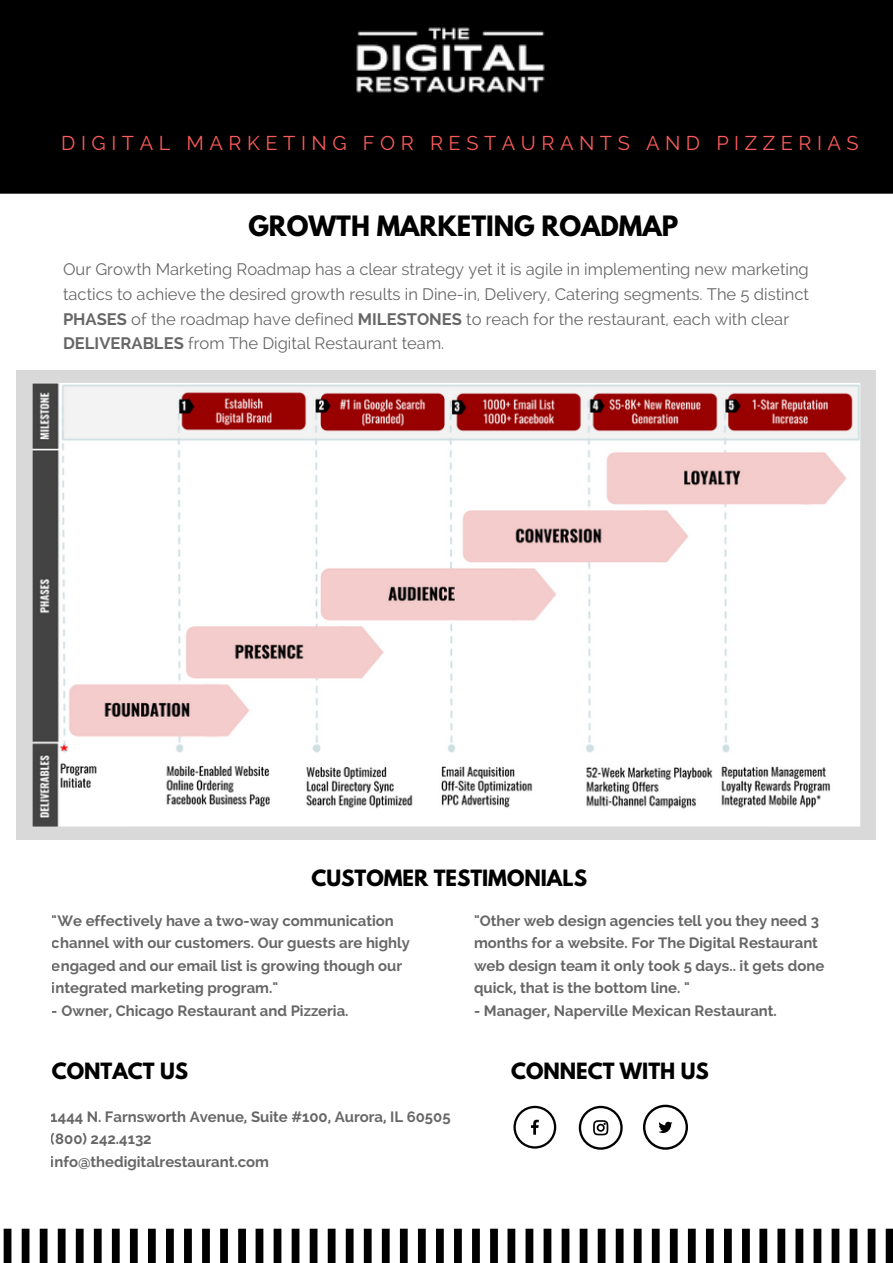
<style>
.page{position:relative;width:893px;height:1263px;background:#fff}
.page>*{position:absolute;margin:0;border:0;box-sizing:border-box;transform-origin:0 0}
.t1{font:700 24.9px "League Spartan";color:#000}
.t2{font:700 19.8px "League Spartan";color:#000}
.t3{font:19.8px "Raleway";letter-spacing:.28em;color:#ff5c5c}
.t4{font:16.5px/24.8px "Raleway";color:#000}
.t5{font:700 14.85px/22.5px "Raleway";color:#000}
.s1{font-weight:700}
</style>
<div class="page">
<svg style="left:579px;top:1106px;width:44px;height:44px"></svg>
<svg style="left:643px;top:1105px;width:45px;height:45px"></svg>
<svg style="left:513px;top:1106px;width:43px;height:42px"></svg>
<svg style="left:4px;top:1229px;width:242px;height:34px"></svg>
<svg style="left:256px;top:1229px;width:242px;height:34px"></svg>
<svg style="left:507px;top:1229px;width:243px;height:34px"></svg>
<svg style="left:759px;top:1229px;width:134px;height:34px"></svg>
<div style="left:0;top:0;width:893px;height:194px;background:#000"></div>
<div style="left:17px;top:370px;width:859px;height:470px;background:#d9d9d9"></div>
<img style="left:356px;top:27px;width:189px;height:66px">
<img style="left:33px;top:383px;width:827px;height:443px">
<h2 class="t3" style="left:61px;top:131px;width:799px">DIGITAL MARKETING FOR RESTAURANTS AND PIZZERIAS</h2>
<h1 class="t1" style="left:248px;top:214px;width:432px">GROWTH MARKETING ROADMAP</h1>
<p class="t4" style="left:63px;top:257px;width:747px">Our Growth Marketing Roadmap has a clear strategy yet it is agile in implementing new marketing tactics to achieve the desired growth results in Dine-in, Delivery, Catering segments. The 5 distinct <span class="s1">PHASES</span> of the roadmap have defined <span class="s1">MILESTONES</span> to reach for the restaurant, each with clear <span class="s1">DELIVERABLES</span> from The Digital Restaurant team.</p>
<h2 class="t2" style="left:312px;top:868px;width:277px">CUSTOMER TESTIMONIALS</h2>
<p class="t5" style="left:52px;top:909px;width:360px">"We effectively have a two-way communication channel with our customers. Our guests are highly engaged and our email list is growing though our integrated marketing program."</p>
<p class="t5" style="left:52px;top:999px;width:298px">- Owner, Chicago Restaurant and Pizzeria.</p>
<p class="t5" style="left:474px;top:909px;width:352px">"Other web design agencies tell you they need 3 months for a website. For The Digital Restaurant web design team it only took 5 days.. it gets done quick, that is the bottom line. "</p>
<p class="t5" style="left:474px;top:999px;width:304px">- Manager, Naperville Mexican Restaurant.</p>
<h2 class="t2" style="left:52px;top:1061px;width:138px">CONTACT US</h2>
<p class="t5" style="left:51px;top:1105px;width:401px">1444 N. Farnsworth Avenue, Suite #100, Aurora, IL 60505 (800) 242.4132<br>info@thedigitalrestaurant.com</p>
<h2 class="t2" style="left:511px;top:1061px;width:199px">CONNECT WITH US</h2>
</div>
